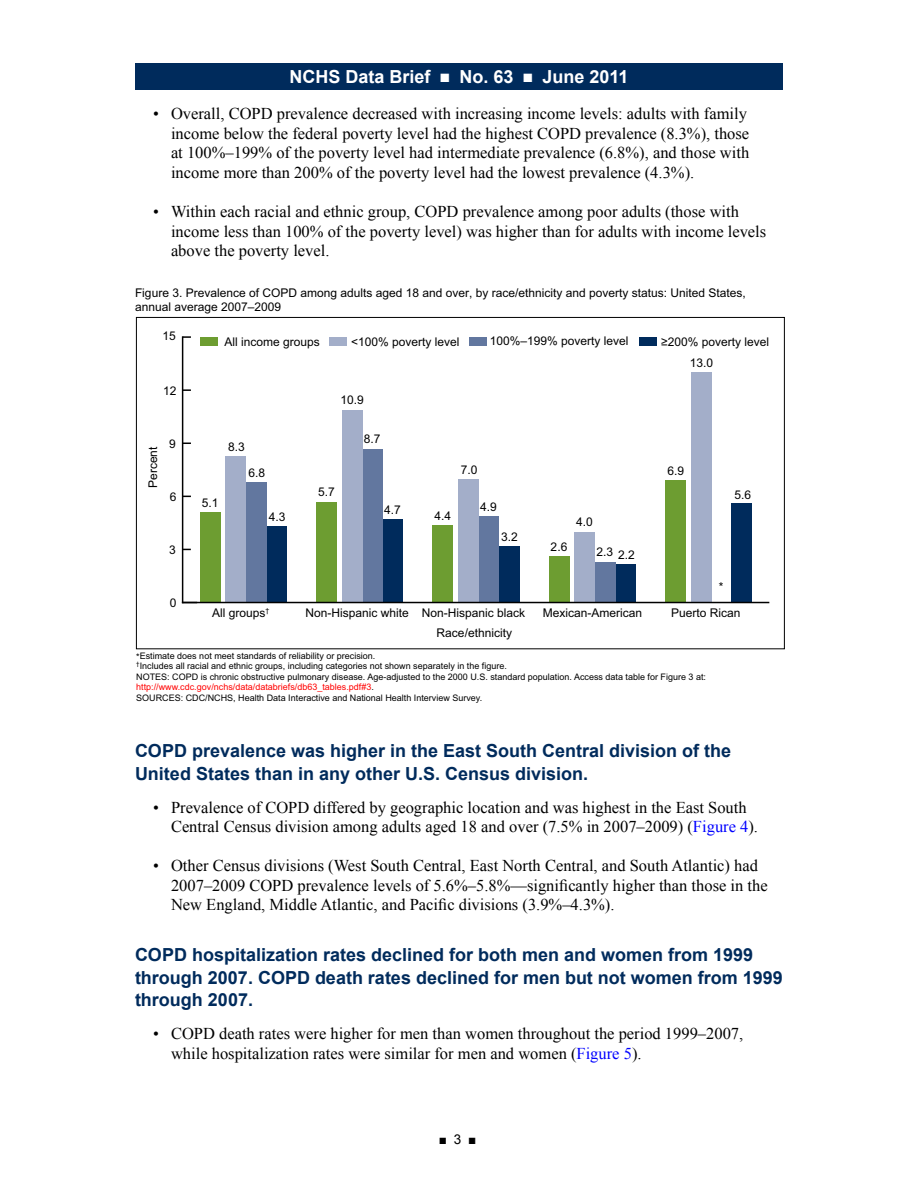
<style>
.page{position:relative;width:918px;height:1188px;background:#fff}
.page>*{position:absolute;margin:0;border:0;box-sizing:border-box;transform-origin:0 0}
.Heading_2{font:700 18px/22.5px "Arial";color:#002b5c}
.t1{font:700 18px "Arial";color:#fff}
.Basic__Bullets{font:16.5px/19.5px "Times New Roman";color:#000}
.t2{font:13.5px "Arial";color:#000}
.t3{font:12px/13.5px "Arial";color:#000}
.t4{font:9px/10.5px "Arial";color:#000}
.t5{font:7.05px "Arial";color:#000}
.s1{color:#f00}
.s2{color:#00f}
.s3{font-style:inherit}
</style>
<div class="page">
<div style="left:135px;top:63px;width:648px;height:27px;background:#002b5c"></div>
<hr style="left:182px;top:337px;width:1px;height:266px;background:#000">
<svg style="left:183px;top:389px;width:8px;height:2px"></svg>
<svg style="left:183px;top:336px;width:8px;height:2px"></svg>
<div style="left:266px;top:526px;width:21px;height:77px;background:#002b5c"></div>
<div style="left:383px;top:519px;width:20px;height:84px;background:#002b5c"></div>
<div style="left:499px;top:546px;width:20px;height:57px;background:#002b5c"></div>
<div style="left:615px;top:564px;width:21px;height:39px;background:#002b5c"></div>
<div style="left:732px;top:503px;width:20px;height:100px;background:#002b5c"></div>
<div style="left:246px;top:482px;width:20px;height:121px;background:#62779f"></div>
<div style="left:362px;top:449px;width:21px;height:154px;background:#62779f"></div>
<div style="left:479px;top:516px;width:20px;height:87px;background:#62779f"></div>
<div style="left:595px;top:562px;width:20px;height:41px;background:#62779f"></div>
<div style="left:226px;top:456px;width:20px;height:147px;background:#a3aec9"></div>
<div style="left:342px;top:410px;width:20px;height:193px;background:#a3aec9"></div>
<div style="left:458px;top:479px;width:21px;height:124px;background:#a3aec9"></div>
<div style="left:575px;top:532px;width:20px;height:71px;background:#a3aec9"></div>
<div style="left:691px;top:372px;width:20px;height:231px;background:#a3aec9"></div>
<div style="left:200px;top:512px;width:20px;height:91px;background:#6d9d31"></div>
<div style="left:316px;top:502px;width:21px;height:101px;background:#6d9d31"></div>
<div style="left:433px;top:525px;width:20px;height:78px;background:#6d9d31"></div>
<div style="left:549px;top:557px;width:20px;height:46px;background:#6d9d31"></div>
<div style="left:665px;top:480px;width:21px;height:123px;background:#6d9d31"></div>
<hr style="left:183px;top:602px;width:586px;height:1px;background:#000">
<div style="left:639px;top:337px;width:18px;height:9px;background:#002b5c"></div>
<div style="left:469px;top:337px;width:18px;height:9px;background:#62779f"></div>
<div style="left:329px;top:337px;width:18px;height:9px;background:#a3aec9"></div>
<div style="left:200px;top:337px;width:18px;height:9px;background:#6d9d31"></div>
<p class="t1" style="left:290px;top:65px;width:340px">NCHS Data Brief ■ No. 63 ■ June 2011</p>
<p class="Basic__Bullets" style="left:171px;top:104px;width:580px;text-indent:-18px">• Overall, COPD prevalence decreased with increasing income levels: adults with family income below the federal poverty level had the highest COPD prevalence (8.3%), those at 100%–199% of the poverty level had intermediate prevalence (6.8%), and those with income more than 200% of the poverty level had the lowest prevalence (4.3%).</p>
<p class="Basic__Bullets" style="left:171px;top:202px;width:597px;text-indent:-18px">• Within each racial and ethnic group, COPD prevalence among poor adults (those with income less than 100% of the poverty level) was higher than for adults with income levels above the poverty level.</p>
<p class="t3" style="left:135px;top:287px;width:612px">Figure 3. Prevalence of COPD among adults aged 18 and over, by race/ethnicity and poverty status: United States, annual average 2007–2009</p>
<p class="t3" style="left:162px;top:329px;width:15px">15</p>
<p class="t3" style="left:224px;top:335px;width:97px">All income groups</p>
<p class="t3" style="left:351px;top:335px;width:110px">&lt;100% poverty level</p>
<p class="t3" style="left:490px;top:334px;width:140px">100%–199% poverty level</p>
<p class="t3" style="left:661px;top:335px;width:109px">≥200% poverty level</p>
<p class="t3" style="left:690px;top:357px;width:25px">13.0</p>
<p class="t3" style="left:163px;top:384px;width:15px">12</p>
<p class="t3" style="left:340px;top:393px;width:25px">10.9</p>
<p class="t3" style="left:146px;top:488px;width:43px;rotate:-90deg">Percent</p>
<p class="t3" style="left:169px;top:437px;width:8px">9</p>
<p class="t3" style="left:170px;top:490px;width:8px">6</p>
<p class="t3" style="left:202px;top:496px;width:18px">5.1</p>
<p class="t3" style="left:228px;top:441px;width:18px">8.3</p>
<p class="t3" style="left:248px;top:466px;width:18px">6.8</p>
<p class="t3" style="left:269px;top:510px;width:18px">4.3</p>
<p class="t3" style="left:318px;top:486px;width:18px">5.7</p>
<p class="t3" style="left:364px;top:432px;width:18px">8.7</p>
<p class="t3" style="left:384px;top:504px;width:18px">4.7</p>
<p class="t3" style="left:461px;top:463px;width:18px">7.0</p>
<p class="t3" style="left:434px;top:509px;width:18px">4.4</p>
<p class="t3" style="left:480px;top:500px;width:18px">4.9</p>
<p class="t3" style="left:576px;top:516px;width:18px">4.0</p>
<p class="t3" style="left:668px;top:465px;width:18px">6.9</p>
<p class="t3" style="left:734px;top:488px;width:18px">5.6</p>
<p class="t3" style="left:169px;top:543px;width:8px">3</p>
<p class="t3" style="left:501px;top:530px;width:18px">3.2</p>
<p class="t3" style="left:551px;top:540px;width:18px">2.6</p>
<p class="t3" style="left:596px;top:547px;width:40px">2.3 2.2</p>
<p class="t3" style="left:719px;top:580px;width:6px">*</p>
<p class="t3" style="left:170px;top:596px;width:8px">0</p>
<p class="t5" style="left:266px;top:606px;width:5px">†</p>
<p class="t3" style="left:212px;top:606px;width:55px">All groups</p>
<p class="t3" style="left:305px;top:606px;width:221px">Non-Hispanic white Non-Hispanic black</p>
<p class="t3" style="left:543px;top:606px;width:101px">Mexican-American</p>
<p class="t3" style="left:671px;top:606px;width:71px">Puerto Rican</p>
<p class="t3" style="left:437px;top:627px;width:77px">Race/ethnicity</p>
<p class="t4" style="left:136px;top:650px;width:571px">*Estimate does not meet standards of reliability or precision.<br><sup>†</sup>Includes all racial and ethnic groups, including categories not shown separately in the figure.<br>NOTES: COPD is chronic obstructive pulmonary disease. Age-adjusted to the 2000 U.S. standard population. Access data table for Figure 3 at: <span class="s1">http://www.cdc.gov/nchs/data/databriefs/db63_tables.pdf#3</span>.<br>SOURCES: CDC/NCHS, Health Data Interactive and National Health Interview Survey.</p>
<p class="Heading_2" style="left:135px;top:740px;width:598px">COPD prevalence was higher in the East South Central division of the<br>United States than in any other U.S. Census division.</p>
<p class="Basic__Bullets" style="left:171px;top:797px;width:589px;text-indent:-18px">• Prevalence of COPD differed by geographic location and was highest in the East South<br>Central Census division among adults aged 18 and over (7.5% in 2007–2009) (<span class="s2">Figure 4</span>).</p>
<p class="Basic__Bullets" style="left:171px;top:856px;width:598px;text-indent:-18px">• Other Census divisions (West South Central, East North Central, and South Atlantic) had<br>2007–2009 COPD prevalence levels of 5.6%–5.8%—significantly higher than those in the<br>New England, Middle Atlantic, and Pacific divisions (3.9%–4.3%).</p>
<p class="Heading_2" style="left:135px;top:944px;width:649px">COPD hospitalization rates declined for both men and women from 1999 through 2007. COPD death rates declined for men but not women from 1999 through 2007<span class="s3">.</span></p>
<p class="Basic__Bullets" style="left:171px;top:1024px;width:574px;text-indent:-18px">• COPD death rates were higher for men than women throughout the period 1999–2007, while hospitalization rates were similar for men and women (<span class="s2">Figure 5</span>).</p>
<p class="t2" style="left:439px;top:1130px;width:39px">■ 3 ■</p>
</div>
